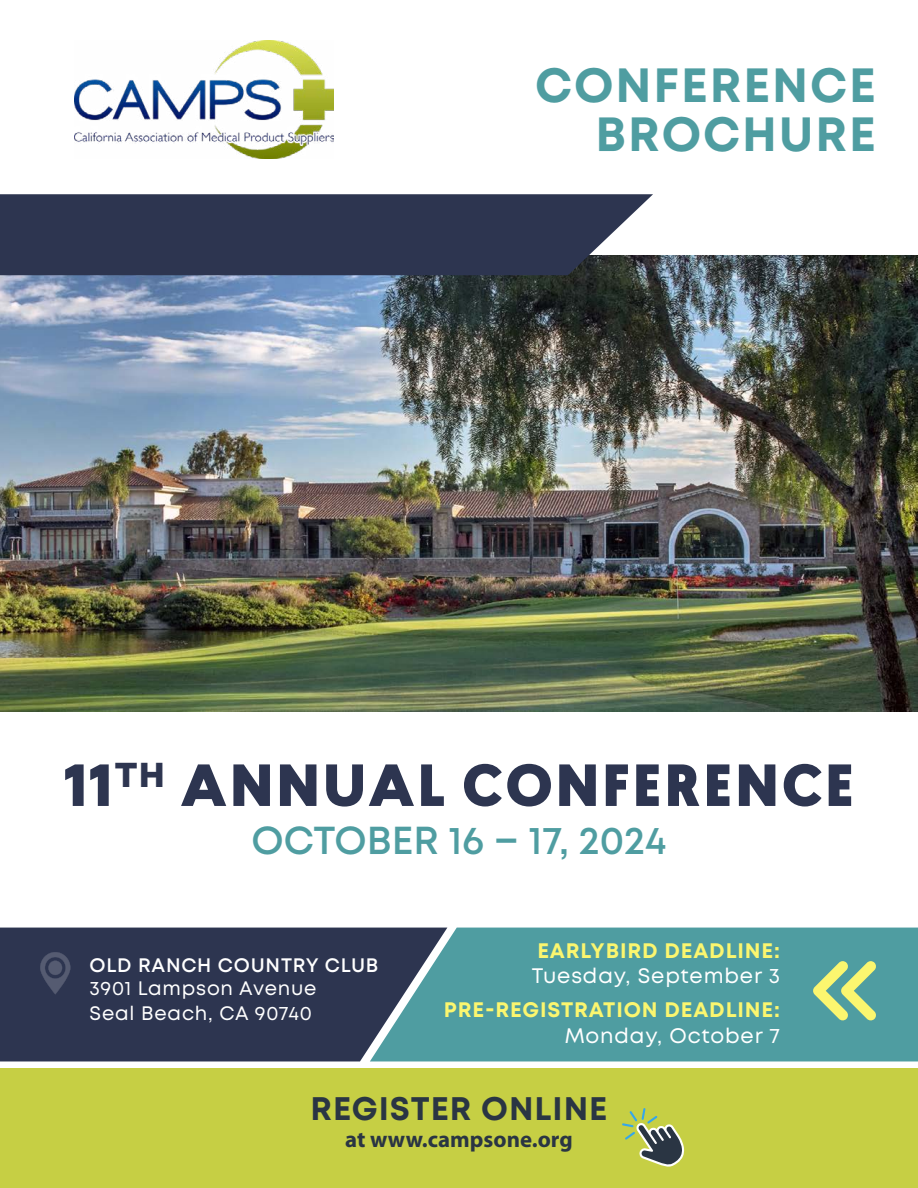
<style>
.page{position:relative;width:918px;height:1188px;background:#fff}
.page>*{position:absolute;margin:0;border:0;box-sizing:border-box;transform-origin:0 0}
.t1{font:900 55.5px "Lasiver";letter-spacing:.05em;color:#2d3550}
.t2{font:700 48px/49.5px "Mont";letter-spacing:.04em;color:#4f9da1;text-align:right}
.t3{font:600 39px "Mont";color:#4f9da1}
.t4{font:700 32.55px "Mont";letter-spacing:.03em;color:#2a3543}
.t5{font:700 22.8px "Myriad Pro";color:#2a3543}
.t6{font:700 21px "Mont";letter-spacing:.04em;color:#fbf66f}
.t7{font:21px "Mont";letter-spacing:.04em;color:#fff}
.t8{font:19.5px/25.2px "Mont";letter-spacing:.04em;color:#fff}
.t9{font:600 19.5px "Mont";letter-spacing:.04em;color:#fff}
</style>
<div class="page">
<div style="left:0;top:1068px;width:918px;height:120px;background:#c6cf44"></div>
<img style="left:0;top:255px;width:918px;height:457px">
<img style="left:75px;top:40px;width:258px;height:119px">
<svg style="left:0;top:194px;width:653px;height:81px;background:#353d56"></svg>
<div style="left:0;top:928px;width:370px;height:133px;background:#2d3550"></div>
<svg style="left:370px;top:928px;width:548px;height:133px;background:#4f979d"></svg>
<svg style="left:813px;top:961px;width:64px;height:60px;background:#96c28c"></svg>
<svg style="left:622px;top:1108px;width:63px;height:59px"></svg>
<svg style="left:40px;top:952px;width:30px;height:43px"></svg>
<h2 class="t2" style="left:535px;top:61px;width:342px">CONFERENCE<br>BROCHURE</h2>
<h1 class="t1" style="left:64px;top:745px;width:792px">11<sup>TH</sup> ANNUAL CONFERENCE</h1>
<h3 class="t3" style="left:252px;top:815px;width:416px">OCTOBER 16 – 17, 2024</h3>
<p class="t9" style="left:90px;top:952px;width:290px">OLD RANCH COUNTRY CLUB</p>
<p class="t8" style="left:90px;top:976px;width:228px">3901 Lampson Avenue<br>Seal Beach, CA 90740</p>
<p class="t6" style="left:537px;top:937px;width:244px">EARLYBIRD DEADLINE:</p>
<p class="t7" style="left:532px;top:962px;width:250px">Tuesday, September 3</p>
<p class="t6" style="left:444px;top:996px;width:338px">PRE-REGISTRATION DEADLINE:</p>
<p class="t7" style="left:565px;top:1022px;width:217px">Monday, October 7</p>
<h3 class="t4" style="left:310px;top:1087px;width:299px">REGISTER ONLINE</h3>
<p class="t5" style="left:345px;top:1127px;width:229px">at www.campsone.org</p>
</div>
